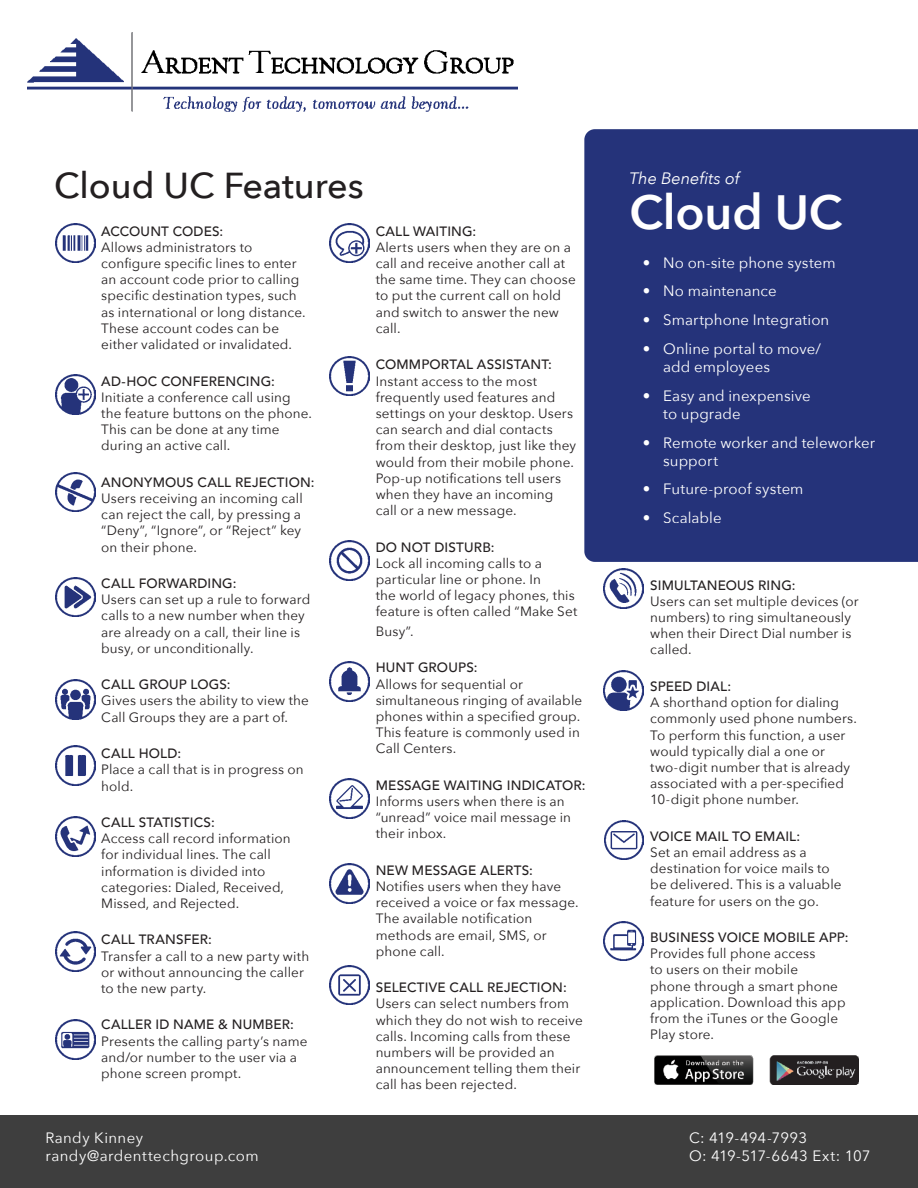
<style>
.page{position:relative;width:918px;height:1188px;background:#fff}
.page>*{position:absolute;margin:0;border:0;box-sizing:border-box;transform-origin:0 0}
.t1{font:600 48px "Avenir Next";letter-spacing:-.005em;color:#fff}
.t2{font:500 36px "Avenir Next";color:#231f20}
.t3{font:italic 16.5px "Avenir Next";color:#fff}
.t4{font:15px/18px "Avenir Next";letter-spacing:.005em;color:#fff}
.t5{font:15px/18px "Avenir Next";letter-spacing:.03em;color:#fff}
.t6{font:13.5px/16.2px "Avenir Next";letter-spacing:.01em;color:#231f20}
.t7{font:500 13.5px "Avenir";letter-spacing:.01em;color:#231f20}
</style>
<div class="page">
<div style="left:0;top:1115px;width:918px;height:73px;background:#3e3e3e"></div>
<img style="left:27px;top:33px;width:491px;height:79px">
<div style="left:584px;top:129px;width:334px;height:433px;background:#25337a"></div>
<div style="left:624px;top:163px;width:270px;height:365px;background:#25337a;border-radius:5px"></div>
<div style="left:619px;top:157px;width:280px;height:377px;border:10px solid #25337a;border-radius:5px"></div>
<img style="left:56px;top:223px;width:40px;height:40px">
<img style="left:56px;top:374px;width:40px;height:40px">
<img style="left:56px;top:472px;width:40px;height:40px">
<img style="left:56px;top:577px;width:40px;height:40px">
<img style="left:56px;top:680px;width:40px;height:39px">
<img style="left:56px;top:746px;width:40px;height:40px">
<img style="left:56px;top:817px;width:40px;height:40px">
<img style="left:56px;top:932px;width:40px;height:39px">
<img style="left:56px;top:1020px;width:40px;height:40px">
<img style="left:329px;top:223px;width:40px;height:40px">
<img style="left:329px;top:356px;width:40px;height:40px">
<img style="left:329px;top:541px;width:40px;height:39px">
<img style="left:329px;top:662px;width:40px;height:39px">
<img style="left:329px;top:779px;width:40px;height:39px">
<img style="left:329px;top:864px;width:40px;height:40px">
<img style="left:329px;top:965px;width:40px;height:40px">
<img style="left:654px;top:1056px;width:204px;height:29px">
<img style="left:604px;top:569px;width:39px;height:39px">
<img style="left:604px;top:671px;width:39px;height:39px">
<img style="left:604px;top:820px;width:40px;height:39px">
<img style="left:604px;top:921px;width:39px;height:40px">
<h2 class="t2" style="left:54px;top:155px;width:311px">Cloud UC Features</h2>
<p class="t7" style="left:101px;top:219px;width:124px">ACCOUNT CODES:</p>
<p class="t6" style="left:101px;top:239px;width:206px">Allows administrators to configure specific lines to enter an account code prior to calling specific destination types, such as international or long distance.<br>These account codes can be either validated or invalidated.</p>
<p class="t7" style="left:101px;top:369px;width:175px">AD-HOC CONFERENCING:</p>
<p class="t6" style="left:101px;top:388px;width:212px">Initiate a conference call using the feature buttons on the phone.<br>This can be done at any time during an active call.</p>
<p class="t7" style="left:101px;top:470px;width:215px">ANONYMOUS CALL REJECTION:</p>
<p class="t6" style="left:101px;top:490px;width:203px;text-align:justify">Users receiving an incoming call can reject the call, by pressing a “Deny”, “Ignore”, or “Reject” key on their phone.</p>
<p class="t7" style="left:101px;top:572px;width:137px">CALL FORWARDING:</p>
<p class="t6" style="left:101px;top:591px;width:211px">Users can set up a rule to forward calls to a new number when they are already on a call, their line is busy, or unconditionally.</p>
<p class="t7" style="left:101px;top:673px;width:131px">CALL GROUP LOGS:</p>
<p class="t6" style="left:101px;top:692px;width:209px">Gives users the ability to view the<br>Call Groups they are a part of.</p>
<p class="t7" style="left:101px;top:742px;width:82px">CALL HOLD:</p>
<p class="t6" style="left:101px;top:761px;width:204px">Place a call that is in progress on hold.</p>
<p class="t7" style="left:101px;top:811px;width:115px">CALL STATISTICS:</p>
<p class="t6" style="left:101px;top:830px;width:191px">Access call record information for individual lines. The call information is divided into categories: Dialed, Received,<br>Missed, and Rejected.</p>
<p class="t7" style="left:101px;top:928px;width:112px">CALL TRANSFER:</p>
<p class="t6" style="left:101px;top:947px;width:210px">Transfer a call to a new party with or without announcing the caller to the new party.</p>
<p class="t7" style="left:101px;top:1013px;width:194px">CALLER ID NAME &amp; NUMBER:</p>
<p class="t6" style="left:101px;top:1032px;width:208px">Presents the calling party’s name and/or number to the user via a phone screen prompt.</p>
<p class="t7" style="left:376px;top:219px;width:102px">CALL WAITING:</p>
<p class="t6" style="left:376px;top:239px;width:201px">Alerts users when they are on a call and receive another call at the same time. They can choose to put the current call on hold and switch to answer the new call.</p>
<p class="t7" style="left:376px;top:353px;width:178px">COMMPORTAL ASSISTANT:</p>
<p class="t6" style="left:376px;top:372px;width:202px">Instant access to the most frequently used features and settings on your desktop. Users can search and dial contacts from their desktop, just like they would from their mobile phone.<br>Pop-up notifications tell users when they have an incoming call or a new message.</p>
<p class="t7" style="left:376px;top:535px;width:120px">DO NOT DISTURB:</p>
<p class="t6" style="left:376px;top:554px;width:203px">Lock all incoming calls to a particular line or phone. In<br>the world of legacy phones, this feature is often called “Make Set</p>
<p class="t6" style="left:376px;top:623px;width:39px">Busy”.</p>
<p class="t7" style="left:376px;top:656px;width:103px">HUNT GROUPS:</p>
<p class="t6" style="left:376px;top:675px;width:208px">Allows for sequential or simultaneous ringing of available phones within a specified group.<br>This feature is commonly used in<br>Call Centers.</p>
<p class="t7" style="left:376px;top:773px;width:211px">MESSAGE WAITING INDICATOR:</p>
<p class="t6" style="left:376px;top:793px;width:197px">Informs users when there is an “unread” voice mail message in their inbox.</p>
<p class="t7" style="left:376px;top:858px;width:159px">NEW MESSAGE ALERTS:</p>
<p class="t6" style="left:376px;top:878px;width:204px">Notifies users when they have received a voice or fax message.<br>The available notification methods are email, SMS, or phone call.</p>
<p class="t7" style="left:376px;top:976px;width:193px">SELECTIVE CALL REJECTION:</p>
<p class="t6" style="left:376px;top:995px;width:209px">Users can select numbers from which they do not wish to receive calls. Incoming calls from these numbers will be provided an announcement telling them their call has been rejected.</p>
<p class="t3" style="left:629px;top:165px;width:112px">The Benefits of</p>
<h1 class="t1" style="left:629px;top:171px;width:214px">Cloud UC</h1>
<p class="t4" style="left:643px;top:253px;width:194px">• No on-site phone system</p>
<p class="t4" style="left:643px;top:282px;width:135px">• No maintenance</p>
<p class="t4" style="left:643px;top:310px;width:188px">• Smartphone Integration</p>
<p class="t4" style="left:663px;top:339px;width:159px;text-indent:-20px">• Online portal to move/ add employees</p>
<p class="t4" style="left:663px;top:386px;width:149px;text-indent:-20px">• Easy and inexpensive to upgrade</p>
<p class="t4" style="left:663px;top:433px;width:213px;text-indent:-20px">• Remote worker and teleworker support</p>
<p class="t4" style="left:643px;top:480px;width:162px">• Future-proof system</p>
<p class="t4" style="left:643px;top:508px;width:80px">• Scalable</p>
<p class="t7" style="left:650px;top:573px;width:147px">SIMULTANEOUS RING:</p>
<p class="t6" style="left:650px;top:593px;width:210px">Users can set multiple devices (or numbers) to ring simultaneously when their Direct Dial number is called.</p>
<p class="t7" style="left:650px;top:675px;width:82px">SPEED DIAL:</p>
<p class="t6" style="left:650px;top:694px;width:208px">A shorthand option for dialing commonly used phone numbers.<br>To perform this function, a user would typically dial a one or two-digit number that is already associated with a per-specified<br>10-digit phone number.</p>
<p class="t7" style="left:650px;top:824px;width:152px">VOICE MAIL TO EMAIL:</p>
<p class="t6" style="left:650px;top:844px;width:193px">Set an email address as a destination for voice mails to be delivered. This is a valuable feature for users on the go.</p>
<p class="t7" style="left:650px;top:926px;width:200px">BUSINESS VOICE MOBILE APP:</p>
<p class="t6" style="left:650px;top:945px;width:197px">Provides full phone access<br>to users on their mobile<br>phone through a smart phone application. Download this app from the iTunes or the Google<br>Play store.</p>
<p class="t5" style="left:45px;top:1128px;width:215px">Randy Kinney randy@ardenttechgroup.com</p>
<p class="t4" style="left:689px;top:1128px;width:183px">C: 419-494-7993<br>O: 419-517-6643 Ext: 107</p>
</div>
